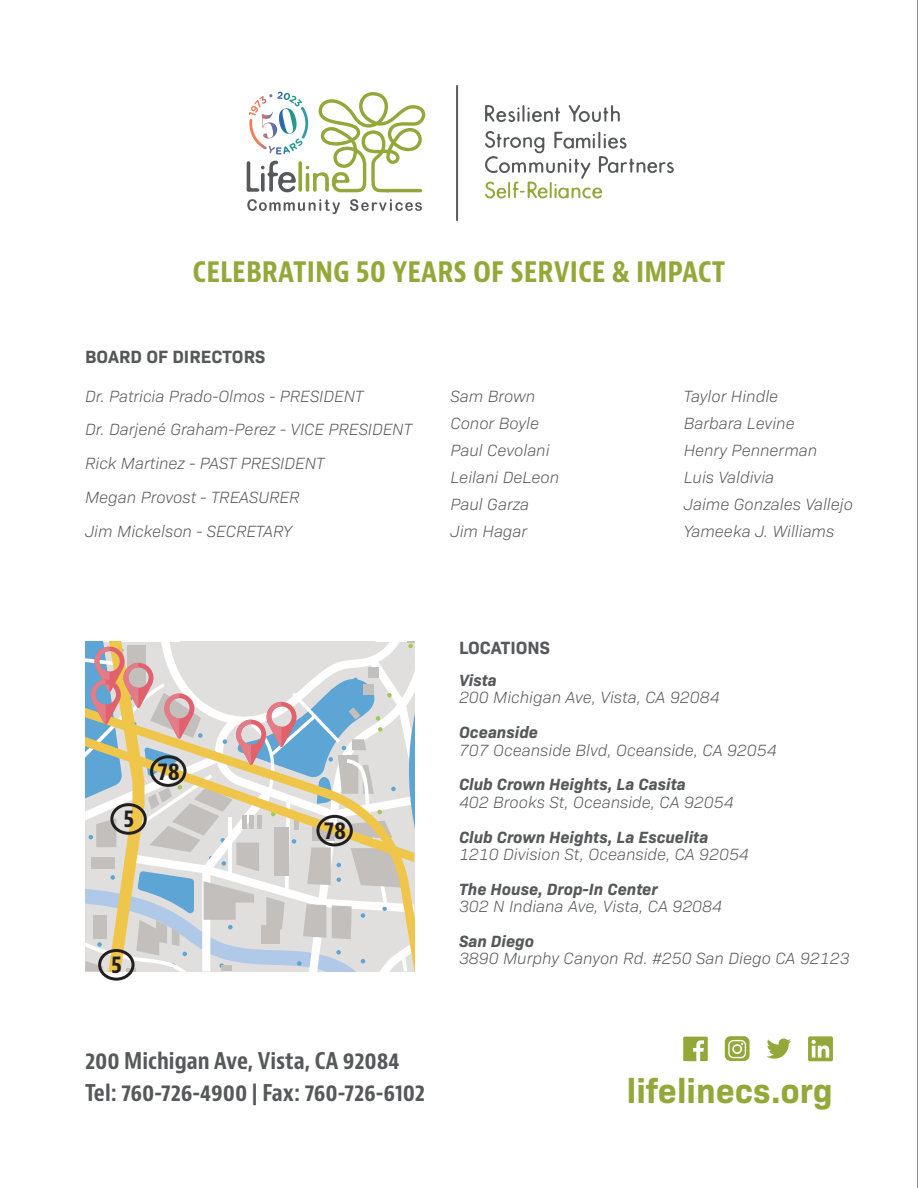
<style>
.page{position:relative;width:918px;height:1188px;background:#fff}
.page>*{position:absolute;margin:0;border:0;box-sizing:border-box;transform-origin:0 0}
.t1{font:700 34.5px "Bio Sans";color:#94a83a}
.t2{font:700 condensed 30px "Bernino Sans";color:#94a83a}
.t3{font:700 condensed 23.85px "Bernino Sans";color:#231f20}
.t4{font:700 condensed 22.5px "Bernino Sans";letter-spacing:-.005em;color:#57585a}
.t5{font:700 18px "Bio Sans";color:#57585a}
.t6{font:italic 300 16.5px "Bio Sans";color:#57585a}
.t7{font:italic 700 16.5px "Bio Sans";color:#57585a}
</style>
<div class="page">
<svg style="left:85px;top:642px;width:329px;height:329px"></svg>
<div style="left:150px;top:755px;width:36px;height:32px;border:3px solid #231f20;border-radius:50%"></div>
<div style="left:110px;top:803px;width:37px;height:32px;border:3px solid #231f20;border-radius:50%"></div>
<div style="left:98px;top:949px;width:37px;height:32px;border:3px solid #231f20;border-radius:50%"></div>
<div style="left:316px;top:815px;width:37px;height:31px;border:3px solid #231f20;border-radius:50%"></div>
<svg style="left:766px;top:1038px;width:25px;height:21px"></svg>
<svg style="left:683px;top:1037px;width:25px;height:24px"></svg>
<svg style="left:808px;top:1036px;width:25px;height:25px"></svg>
<svg style="left:725px;top:1036px;width:25px;height:25px"></svg>
<hr style="left:917px;top:0;width:1px;height:1188px;background:#231f20">
<hr style="left:456px;top:85px;width:2px;height:136px;background:#57585a">
<svg style="left:485px;top:105px;width:75px;height:17px"></svg>
<svg style="left:569px;top:105px;width:51px;height:17px"></svg>
<svg style="left:485px;top:131px;width:189px;height:68px"></svg>
<svg style="left:247px;top:92px;width:178px;height:100px"></svg>
<svg style="left:247px;top:199px;width:93px;height:15px"></svg>
<svg style="left:350px;top:199px;width:72px;height:12px"></svg>
<p class="t2" style="left:192px;top:253px;width:535px">CELEBRATING 50 YEARS OF SERVICE &amp; IMPACT</p>
<p class="t5" style="left:85px;top:343px;width:182px">BOARD OF DIRECTORS</p>
<p class="t6" style="left:85px;top:384px;width:280px">Dr. Patricia Prado-Olmos - PRESIDENT</p>
<p class="t6" style="left:85px;top:418px;width:328px">Dr. Darjené Graham-Perez - VICE PRESIDENT</p>
<p class="t6" style="left:85px;top:452px;width:241px">Rick Martinez - PAST PRESIDENT</p>
<p class="t6" style="left:85px;top:486px;width:216px">Megan Provost - TREASURER</p>
<p class="t6" style="left:85px;top:520px;width:209px">Jim Mickelson - SECRETARY</p>
<p class="t6" style="left:450px;top:384px;width:86px">Sam Brown</p>
<p class="t6" style="left:450px;top:411px;width:90px">Conor Boyle</p>
<p class="t6" style="left:450px;top:438px;width:101px">Paul Cevolani</p>
<p class="t6" style="left:450px;top:465px;width:110px">Leilani DeLeon</p>
<p class="t6" style="left:450px;top:492px;width:80px">Paul Garza</p>
<p class="t6" style="left:450px;top:519px;width:78px">Jim Hagar</p>
<p class="t6" style="left:684px;top:384px;width:96px">Taylor Hindle</p>
<p class="t6" style="left:684px;top:411px;width:112px">Barbara Levine</p>
<p class="t6" style="left:684px;top:438px;width:135px">Henry Pennerman</p>
<p class="t6" style="left:684px;top:465px;width:92px">Luis Valdivia</p>
<p class="t6" style="left:684px;top:492px;width:171px">Jaime Gonzales Vallejo</p>
<p class="t6" style="left:684px;top:519px;width:152px">Yameeka J. Williams</p>
<h3 class="t3" style="left:123px;top:804px;width:12px">5</h3>
<h3 class="t3" style="left:158px;top:756px;width:24px">78</h3>
<h3 class="t3" style="left:111px;top:950px;width:12px">5</h3>
<h3 class="t3" style="left:324px;top:816px;width:24px">78</h3>
<p class="t5" style="left:459px;top:634px;width:93px">LOCATIONS</p>
<p class="t7" style="left:459px;top:668px;width:39px">Vista</p>
<p class="t6" style="left:459px;top:686px;width:262px">200 Michigan Ave, Vista, CA 92084</p>
<p class="t7" style="left:459px;top:720px;width:81px">Oceanside</p>
<p class="t6" style="left:459px;top:738px;width:319px">707 Oceanside Blvd, Oceanside, CA 92054</p>
<p class="t7" style="left:459px;top:772px;width:228px">Club Crown Heights, La Casita</p>
<p class="t6" style="left:459px;top:790px;width:276px">402 Brooks St, Oceanside, CA 92054</p>
<p class="t7" style="left:459px;top:824px;width:251px">Club Crown Heights, La Escuelita</p>
<p class="t6" style="left:459px;top:842px;width:291px">1210 Division St, Oceanside, CA 92054</p>
<p class="t7" style="left:459px;top:876px;width:200px">The House, Drop-In Center</p>
<p class="t6" style="left:459px;top:895px;width:265px">302 N Indiana Ave, Vista, CA 92084</p>
<p class="t7" style="left:459px;top:929px;width:77px">San Diego</p>
<p class="t6" style="left:459px;top:947px;width:392px">3890 Murphy Canyon Rd. #250 San Diego CA 92123</p>
<p class="t4" style="left:85px;top:1047px;width:316px">200 Michigan Ave, Vista, CA 92084</p>
<p class="t4" style="left:85px;top:1079px;width:342px">Tel: 760-726-4900 | Fax: 760-726-6102</p>
<p class="t1" style="left:627px;top:1065px;width:208px">lifelinecs.org</p>
</div>
